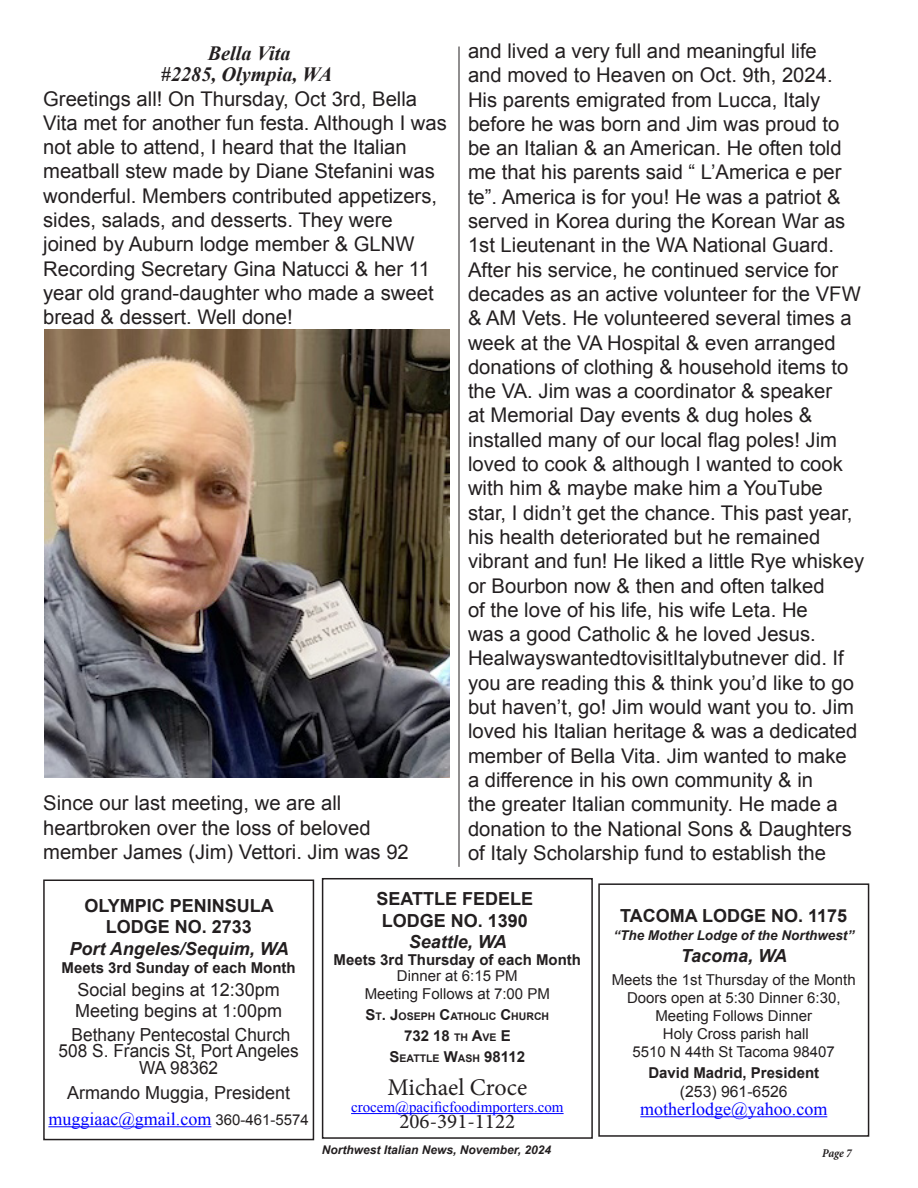
<style>
.page{position:relative;width:918px;height:1188px;background:#fff}
.page>*{position:absolute;margin:0;border:0;box-sizing:border-box;transform-origin:0 0}
.t1{font:24px "Minion Pro";color:#231f20}
.t2{font:21px "Minion Pro";color:#231f20}
.t3{font:20.25px/24.3px "Arial";color:#231f20}
.t4{font:italic 700 20.25px "Times New Roman";color:#231f20}
.Lodge_Ad_Head{font:700 18px/21.6px "Arial";color:#231f20;text-align:center}
.Lodge_Ad_Officer{font:18px "Arial";color:#231f20}
.Lodge_Ad_Location{font:italic 700 18px "Arial";color:#231f20}
.Lodge_Ad_Note{font:18px/16.5px "Arial";color:#231f20;text-align:center;scale:.96 1}
.Lodge_Ad_Officer-2{font:18px "Times New Roman";color:#00f}
.Lodge_Ad_Officer-3{font:18px "Arial";color:#231f20;scale:.96 1}
.Lodge_Ad_Note-2{font:18px "Arial";color:#231f20}
.Lodge_Ad_Note-3{font:18px "Times New Roman";color:#00f}
.Lodge_Ad_Note-4{font:15.75px "Arial";color:#231f20}
.Lodge_Ad_Note-5{font:15px "Arial";color:#231f20}
.Lodge_Ad_Note-6{font:700 15px "Arial";color:#231f20}
.t5{font:15px "Times New Roman";color:#00f}
.Lodge_Ad_Officer-4{font:700 15px "Arial";color:#231f20}
.t6{font:700 15px "Arial";color:#231f20}
.Lodge_Ad_Note-7{font:italic 700 13.5px "Arial";color:#231f20}
.t7{font:italic 700 12px "Arial";color:#231f20}
.t8{font:italic 700 condensed 12px "Minion Pro";color:#231f20}
.t9{font:700 10.5px "Arial";color:#231f20}
.s1{font-family:"Arial";font-size:15px;color:#231f20}
.s2{font-size:15px}
.s3{font-size:10.5px}
</style>
<div class="page">
<hr style="left:48px;top:1126px;width:163px;height:1px;background:#00f">
<div style="left:43px;top:880px;width:271px;height:260px;border:2px solid #231f20"></div>
<hr style="left:351px;top:1113px;width:213px;height:1px;background:#00f">
<div style="left:322px;top:878px;width:271px;height:261px;border:2px solid #231f20"></div>
<hr style="left:459px;top:47px;width:1px;height:820px;background:#231f20">
<hr style="left:640px;top:1116px;width:187px;height:1px;background:#00f">
<div style="left:598px;top:883px;width:271px;height:254px;border:2px solid #231f20"></div>
<img style="left:45px;top:329px;width:405px;height:449px">
<p class="t4" style="left:208px;top:39px;width:84px">Bella Vita</p>
<p class="t4" style="left:161px;top:60px;width:173px">#2285, Olympia, WA</p>
<p class="t3" style="left:43px;top:86px;width:405px">Greetings all! On Thursday, Oct 3rd, Bella Vita met for another fun festa. Although I was not able to attend, I heard that the Italian meatball stew made by Diane Stefanini was wonderful. Members contributed appetizers, sides, salads, and desserts. They were joined by Auburn lodge member &amp; GLNW Recording Secretary Gina Natucci &amp; her 11 year old grand-daughter who made a sweet bread &amp; dessert. Well done!</p>
<p class="t3" style="left:43px;top:791px;width:367px">Since our last meeting, we are all heartbroken over the loss of beloved member James (Jim) Vettori. Jim was 92</p>
<p class="t3" style="left:468px;top:39px;width:398px">and lived a very full and meaningful life<br>and moved to Heaven on Oct. 9th, 2024.<br>His parents emigrated from Lucca, Italy before he was born and Jim was proud to be an Italian &amp; an American. He often told me that his parents said “ L’America e per te”. America is for you! He was a patriot &amp; served in Korea during the Korean War as 1st Lieutenant in the WA National Guard.<br>After his service, he continued service for decades as an active volunteer for the VFW &amp; AM Vets. He volunteered several times a week at the VA Hospital &amp; even arranged donations of clothing &amp; household items to the VA. Jim was a coordinator &amp; speaker<br>at Memorial Day events &amp; dug holes &amp; installed many of our local flag poles! Jim loved to cook &amp; although I wanted to cook with him &amp; maybe make him a YouTube star, I didn’t get the chance. This past year, his health deteriorated but he remained vibrant and fun! He liked a little Rye whiskey or Bourbon now &amp; then and often talked<br>of the love of his life, his wife Leta. He<br>was a good Catholic &amp; he loved Jesus.<br>HealwayswantedtovisitItalybutnever did. If you are reading this &amp; think you’d like to go but haven’t, go! Jim would want you to. Jim loved his Italian heritage &amp; was a dedicated member of Bella Vita. Jim wanted to make<br>a difference in his own community &amp; in<br>the greater Italian community. He made a donation to the National Sons &amp; Daughters of Italy Scholarship fund to establish the</p>
<p class="Lodge_Ad_Head" style="left:84px;top:895px;width:191px">OLYMPIC PENINSULA<br>LODGE NO. 2733</p>
<p class="Lodge_Ad_Location" style="left:69px;top:937px;width:221px">Port Angeles/Sequim, WA</p>
<p class="Lodge_Ad_Note-6" style="left:62px;top:958px;width:236px">Meets 3rd Sunday of each Month</p>
<p class="Lodge_Ad_Note-2" style="left:78px;top:977px;width:204px">Social begins at 12:30pm</p>
<p class="Lodge_Ad_Officer" style="left:75px;top:999px;width:209px">Meeting begins at 1:00pm</p>
<p class="Lodge_Ad_Officer-3" style="left:72px;top:1023px;width:230px">Bethany Pentecostal Church</p>
<p class="Lodge_Ad_Note" style="left:59px;top:1043px;width:252px">508 S. Francis St, Port Angeles<br>WA 98362</p>
<p class="Lodge_Ad_Officer" style="left:67px;top:1081px;width:225px">Armando Muggia, President</p>
<p class="Lodge_Ad_Officer-2" style="left:48px;top:1107px;width:262px">muggiaac@gmail.com <span class="s1">360-461-5574</span></p>
<p class="Lodge_Ad_Head" style="left:377px;top:889px;width:158px;text-align:left">SEATTLE FEDELE<br>LODGE NO. 1390</p>
<p class="Lodge_Ad_Location" style="left:409px;top:930px;width:100px">Seattle, WA</p>
<p class="Lodge_Ad_Note-6" style="left:334px;top:950px;width:249px">Meets 3rd Thursday of each Month</p>
<p class="Lodge_Ad_Note-5" style="left:397px;top:966px;width:122px">Dinner at 6:15 PM</p>
<p class="Lodge_Ad_Note-5" style="left:365px;top:984px;width:187px">Meeting Follows at 7:00 PM</p>
<p class="t9" style="left:366px;top:1010px;width:185px"><span class="s2">S</span>T<span class="s2">. J</span>OSEPH <span class="s2">C</span>ATHOLIC <span class="s2">C</span>HURCH</p>
<p class="t6" style="left:404px;top:1026px;width:106px">732 18 <span class="s3">TH</span> A<span class="s3">VE</span> E</p>
<p class="t9" style="left:390px;top:1052px;width:137px"><span class="s2">S</span>EATTLE <span class="s2">W</span>ASH <span class="s2">98112</span></p>
<p class="t1" style="left:387px;top:1072px;width:141px">Michael Croce</p>
<p class="t5" style="left:351px;top:1097px;width:214px">crocem@pacificfoodimporters.com</p>
<p class="t2" style="left:399px;top:1108px;width:117px">206-391-1122</p>
<p class="Lodge_Ad_Head" style="left:620px;top:906px;width:229px">TACOMA LODGE NO. 1175</p>
<p class="Lodge_Ad_Note-7" style="left:613px;top:927px;width:242px">“The Mother Lodge of the Northwest”</p>
<p class="Lodge_Ad_Location" style="left:681px;top:944px;width:108px">Tacoma, WA</p>
<p class="Lodge_Ad_Note-5" style="left:612px;top:970px;width:246px">Meets the 1st Thursday of the Month</p>
<p class="Lodge_Ad_Note-5" style="left:627px;top:988px;width:215px">Doors open at 5:30 Dinner 6:30,</p>
<p class="Lodge_Ad_Note-5" style="left:655px;top:1006px;width:158px">Meeting Follows Dinner</p>
<p class="Lodge_Ad_Note-5" style="left:663px;top:1024px;width:147px">Holy Cross parish hall</p>
<p class="Lodge_Ad_Note-5" style="left:633px;top:1042px;width:204px">5510 N 44th St Tacoma 98407</p>
<p class="Lodge_Ad_Officer-4" style="left:648px;top:1063px;width:172px">David Madrid, President</p>
<p class="Lodge_Ad_Note-4" style="left:680px;top:1081px;width:109px">(253) 961-6526</p>
<p class="Lodge_Ad_Note-3" style="left:640px;top:1097px;width:189px">motherlodge@yahoo.com</p>
<p class="t7" style="left:322px;top:1142px;width:231px">Northwest Italian News, November, 2024</p>
<p class="t8" style="left:822px;top:1145px;width:31px">Page 7</p>
</div>
